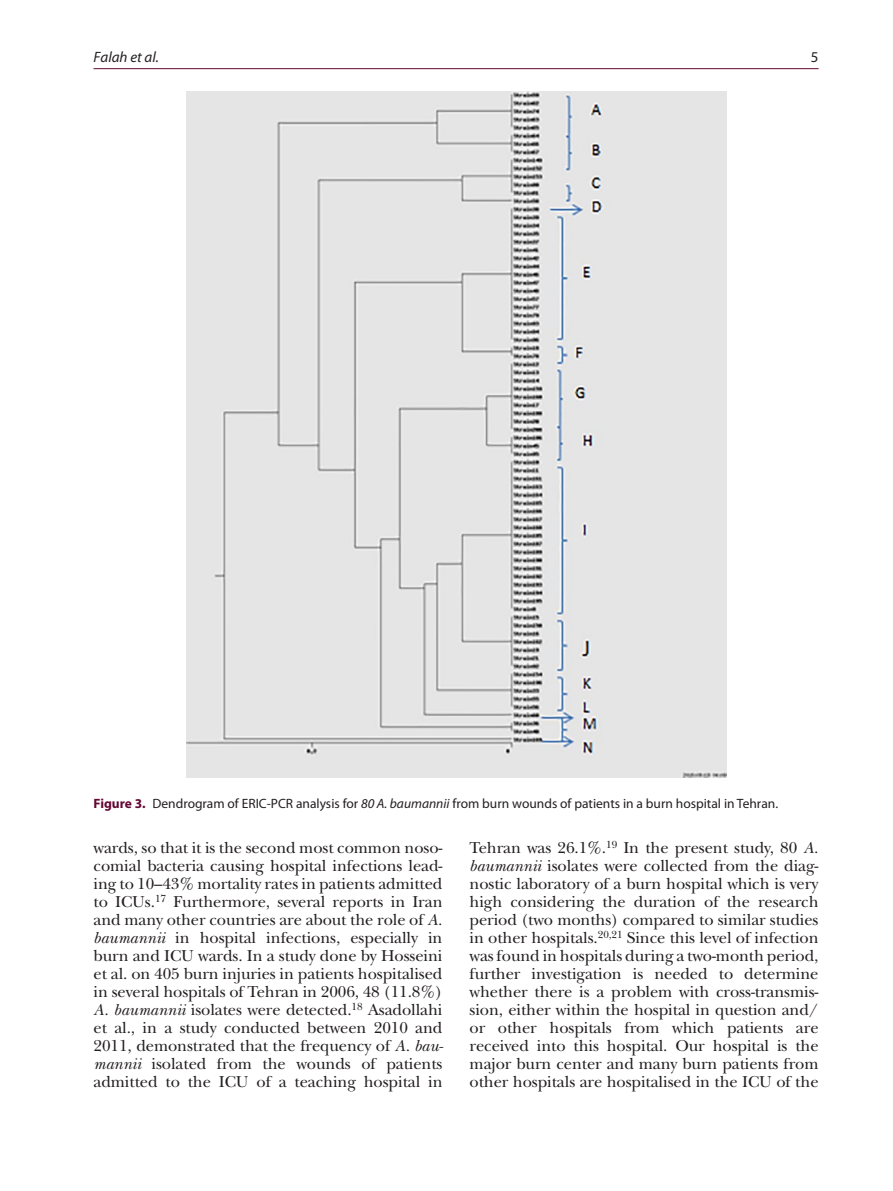
<style>
.page{position:relative;width:893px;height:1191px;background:#fff}
.page>*{position:absolute;margin:0;border:0;box-sizing:border-box;transform-origin:0 0}
.t1{font:16.5px/18px "New Baskerville Std";letter-spacing:-.005em;color:#231f20;text-align:justify}
.t2{font:italic 15px "Myriad Pro";color:#231f20}
.t3{font:15px "Myriad Pro";color:#231f20}
.t4{font:13.5px "Myriad Pro";color:#231f20}
.s1{font-weight:700;color:#650733}
.s2{font-style:italic}
</style>
<div class="page">
<hr style="left:94px;top:68px;width:725px;height:1px;background:#650733">
<img style="left:186px;top:91px;width:540px;height:686px">
<p class="t2" style="left:94px;top:48px;width:67px">Falah et al.</p>
<p class="t3" style="left:811px;top:48px;width:9px">5</p>
<p class="t4" style="left:94px;top:794px;width:686px"><span class="s1">Figure 3.</span> Dendrogram of ERIC-PCR analysis for <span class="s2">80 A. baumannii</span> from burn wounds of patients in a burn hospital in Tehran.</p>
<p class="t1" style="left:94px;top:838px;width:351px">wards, so that it is the second most common noso&shy;comial bacteria causing hospital infections lead&shy;ing to 10–43% mortality rates in patients admitted to ICUs.<sup>17</sup> Furthermore, several reports in Iran and many other countries are about the role of <span class="s2">A. baumannii</span> in hospital infections, especially in burn and ICU wards. In a study done by Hosseini et al. on 405 burn injuries in patients hospitalised in several hospitals of Tehran in 2006, 48 (11.8%)<br><span class="s2">A. baumannii</span> isolates were detected.<sup>18</sup> Asadollahi et al., in a study conducted between 2010 and 2011, demonstrated that the frequency of <span class="s2">A. bau&shy;mannii</span> isolated from the wounds of patients admitted to the ICU of a teaching hospital in</p>
<p class="t1" style="left:470px;top:838px;width:351px">Tehran was 26.1%.<sup>19</sup> In the present study, 80 <span class="s2">A. baumannii</span> isolates were collected from the diag&shy;nostic laboratory of a burn hospital which is very high considering the duration of the research period (two months) compared to similar studies in other hospitals.<sup>20,21</sup> Since this level of infection was found in hospitals during a two-month period, further investigation is needed to determine whether there is a problem with cross-transmis&shy;sion, either within the hospital in question and/ or other hospitals from which patients are received into this hospital. Our hospital is the major burn center and many burn patients from other hospitals are hospitalised in the ICU of the</p>
</div>
